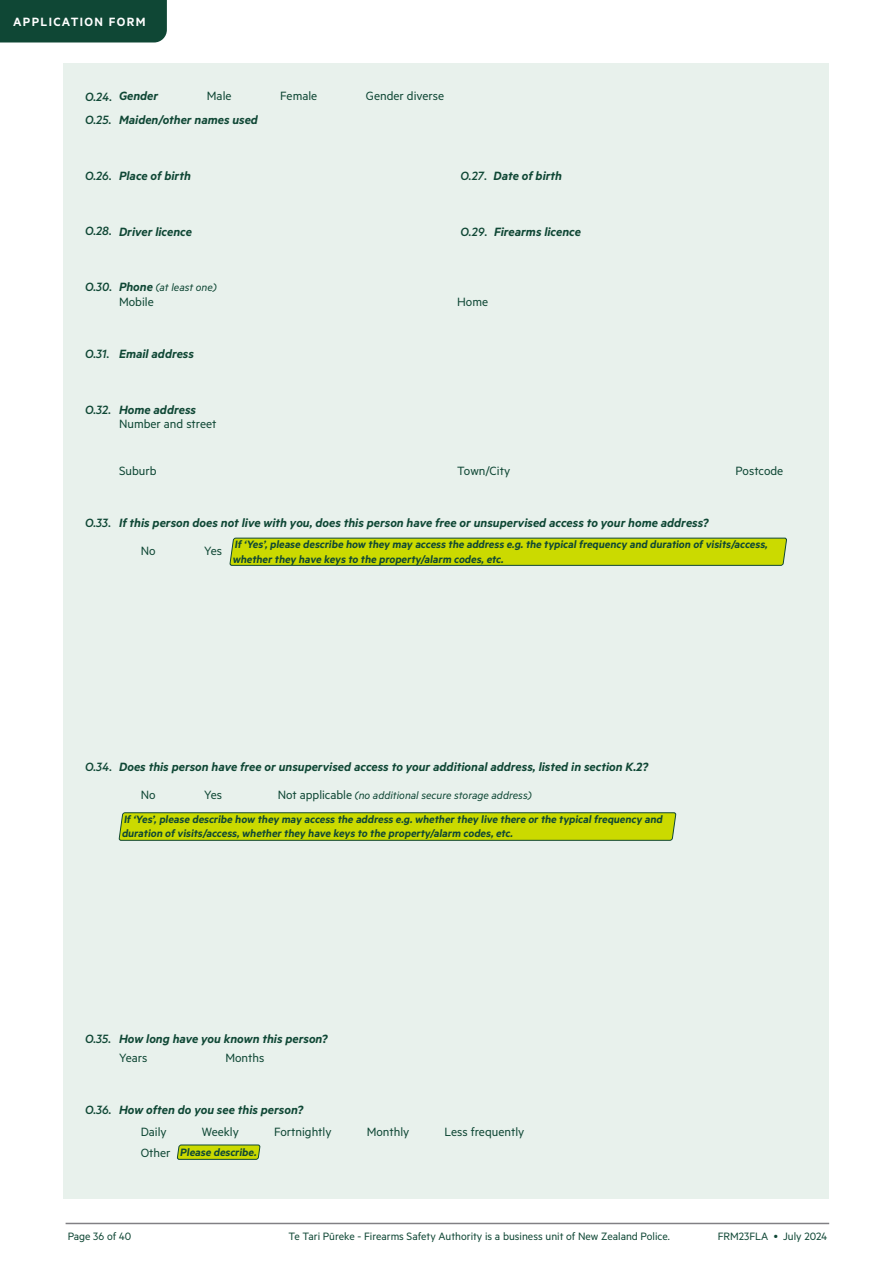
<style>
.page{position:relative;width:893px;height:1263px;background:#fff}
.page>*{position:absolute;margin:0;border:0;box-sizing:border-box;transform-origin:0 0}
.t1{font:italic 600 13.5px/27.6px "Metric";color:#0f4735}
.t2{font:13.5px/14.4px "Metric";color:#0f4735}
.t3{font:600 13.5px "Metric";letter-spacing:.1em;color:#fff}
.t4{font:600 12px/24.2px "Metric";color:#0f4735}
.t5{font:12px "Metric";color:#0f4735}
.t6{font:italic 12px "Metric";color:#0f4735}
.s1{font-weight:500}
.s2{font-weight:500;font-style:normal}
.s3{font-weight:500;font-size:13.5px}
.s4{font-weight:500;font-style:normal;font-size:13.5px}
.s5{font-weight:600;font-size:13.5px}
.s6{font-weight:500;font-style:italic}
.s7{font-weight:600;font-style:italic}
.s8{font-weight:400;font-style:normal}
.s9{font-weight:400;font-size:13.5px}
.s10{font-weight:400;font-style:italic}
</style>
<div class="page">
<div style="left:0;top:0;width:167px;height:42px;background:#0f4735"></div>
<div style="left:64px;top:64px;width:765px;height:1135px;background:#e8f1ec"></div>
<svg style="left:119px;top:812px;width:557px;height:29px"></svg>
<svg style="left:177px;top:1144px;width:84px;height:16px"></svg>
<svg style="left:229px;top:538px;width:558px;height:28px"></svg>
<hr style="left:66px;top:1223px;width:763px;height:1px;background:#818084">
<p class="t3" style="left:13px;top:14px;width:134px">APPLICATION FORM</p>
<p class="t1" style="left:85px;top:82px;width:75px"><span class="s1">O.24</span><span class="s2">.</span> Gender</p>
<p class="t2" style="left:207px;top:88px;width:26px">Male</p>
<p class="t2" style="left:280px;top:88px;width:39px">Female</p>
<p class="t2" style="left:366px;top:88px;width:80px">Gender diverse</p>
<p class="t1" style="left:85px;top:106px;width:174px"><span class="s1">O.25</span><span class="s2">.</span> Maiden/other names used</p>
<p class="t1" style="left:85px;top:162px;width:107px"><span class="s1">O.26</span><span class="s2">.</span> Place of birth</p>
<p class="t1" style="left:461px;top:162px;width:103px"><span class="s1">O.27</span><span class="s2">.</span> Date of birth</p>
<p class="t1" style="left:85px;top:217px;width:108px"><span class="s1">O.28</span><span class="s2">.</span> Driver licence</p>
<p class="t1" style="left:461px;top:217px;width:122px"><span class="s1">O.29</span><span class="s2">.</span> Firearms licence</p>
<p class="t6" style="left:85px;top:280px;width:133px"><span class="s3">O.30</span><span class="s4">.</span> <span class="s5">Phone</span> (at least one)</p>
<p class="t2" style="left:119px;top:294px;width:36px">Mobile</p>
<p class="t2" style="left:457px;top:294px;width:32px">Home</p>
<p class="t1" style="left:85px;top:340px;width:110px"><span class="s1">O.31</span><span class="s2">.</span> Email address</p>
<p class="t2" style="left:119px;top:402px;width:99px;text-indent:-34px"><span class="s6">O.32</span><span class="s1">.</span> <span class="s7">Home address<br></span>Number and street</p>
<p class="t2" style="left:119px;top:463px;width:39px">Suburb</p>
<p class="t2" style="left:457px;top:463px;width:55px">Town/City</p>
<p class="t2" style="left:736px;top:463px;width:49px">Postcode</p>
<p class="t1" style="left:141px;top:509px;width:569px;text-indent:-56px"><span class="s1">O.33</span><span class="s2">.</span> If this person does not live with you, does this person have free or unsupervised access to your home address?<br><span class="s8">No</span></p>
<p class="t4" style="left:232px;top:537px;width:538px;line-height:14.4px">If ‘Yes’,please describe how they may access the address e.g.the typicalfrequency and duration of visits/access, whether they have keys to the property/alarm codes,etc.</p>
<p class="t2" style="left:204px;top:543px;width:20px">Yes</p>
<p class="t1" style="left:141px;top:753px;width:509px;text-indent:-56px"><span class="s1">O.34</span><span class="s2">.</span> Does this person have free or unsupervised access to your additional address, listed in section K.2?<br><span class="s8">No</span></p>
<p class="t4" style="left:124px;top:783px;width:542px;text-indent:154px"><span class="s9">Not applicable</span> <span class="s10">(no additional secure storage address)<br></span>If ‘Yes’,please describe how they may access the address e.g.whether they live there or the typicalfrequency and</p>
<p class="t4" style="left:122px;top:821px;width:394px">duration of visits/access,whether they have keys to the property/alarm codes,etc.</p>
<p class="t2" style="left:204px;top:787px;width:20px">Yes</p>
<p class="t1" style="left:119px;top:1029px;width:210px;line-height:18.6px;text-indent:-34px"><span class="s1">O.35</span><span class="s2">.</span> How long have you known this person?<br><span class="s8">Years</span></p>
<p class="t2" style="left:225px;top:1050px;width:41px">Months</p>
<p class="t1" style="left:141px;top:1099px;width:164px;line-height:21.9px;text-indent:-56px"><span class="s1">O.36</span><span class="s2">.</span> How often do you see this person?<br><span class="s8">Daily</span></p>
<p class="t2" style="left:202px;top:1124px;width:39px">Weekly</p>
<p class="t2" style="left:274px;top:1124px;width:59px">Fortnightly</p>
<p class="t2" style="left:367px;top:1124px;width:44px">Monthly</p>
<p class="t2" style="left:444px;top:1124px;width:81px">Less frequently</p>
<p class="t4" style="left:141px;top:1140px;width:119px"><span class="s9">O t h e r</span> Please describe.</p>
<p class="t5" style="left:68px;top:1229px;width:65px">Page 36 of 40</p>
<p class="t5" style="left:289px;top:1229px;width:383px">Te Tari Pūreke - Firearms Safety Authority is a business unit of New Zealand Police.</p>
<p class="t5" style="left:718px;top:1229px;width:111px">FRM23FLA • July 2024</p>
</div>
